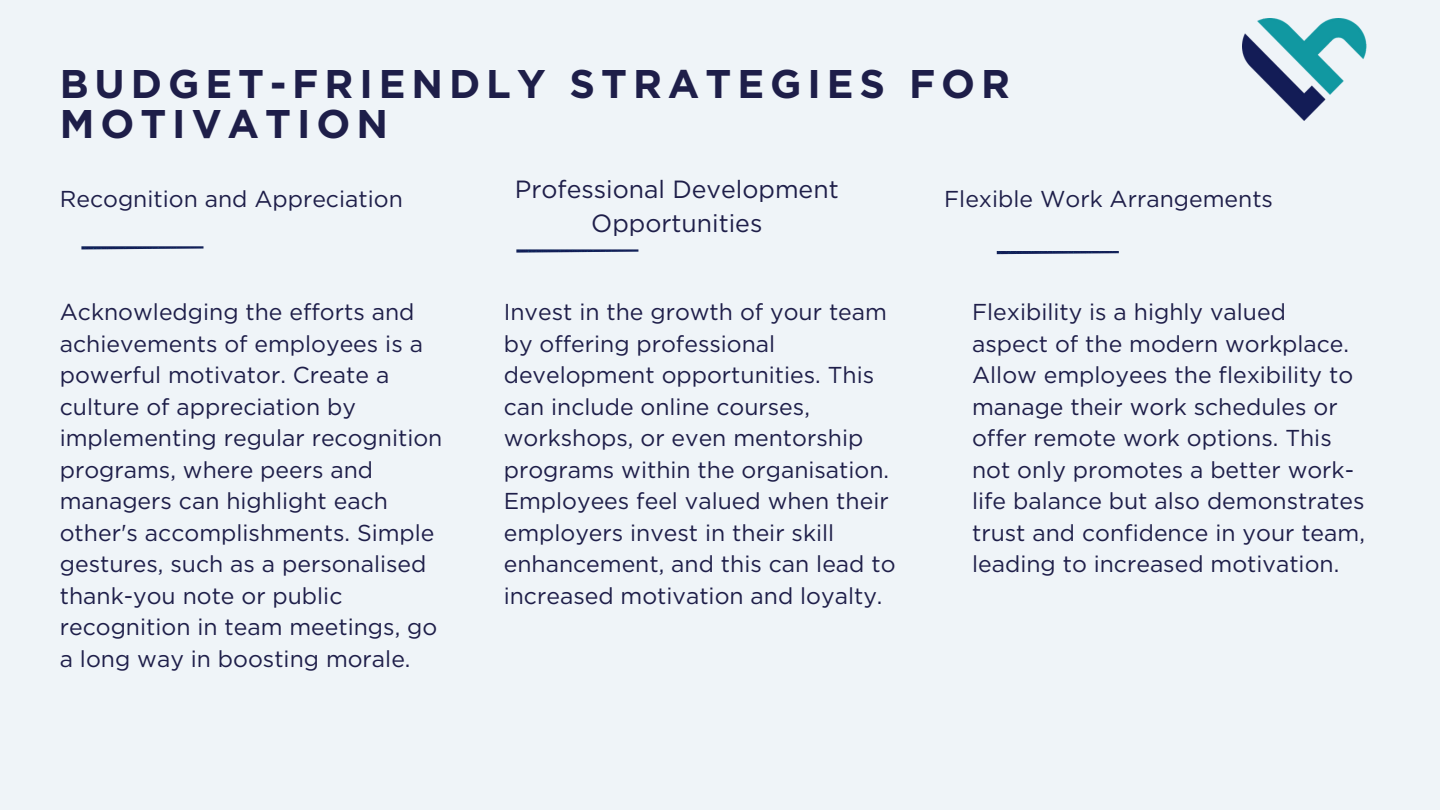
<style>
.page{position:relative;width:1440px;height:810px;background:#eff4f8}
.page>*{position:absolute;margin:0;border:0;box-sizing:border-box;transform-origin:0 0}
.t1{font:700 40px/40.5px "Gotham";letter-spacing:.15em;color:#1e1e49}
.t2{font:24.9px/34.1px "Gotham";color:#1e1e49;text-align:center}
.t3{font:23px/31.5px "Gotham";color:#1e1e49}
</style>
<div class="page">
<svg style="left:81px;top:246px;width:122px;height:3px"></svg>
<svg style="left:516px;top:249px;width:122px;height:3px"></svg>
<svg style="left:997px;top:251px;width:122px;height:3px"></svg>
<img style="left:1242px;top:18px;width:125px;height:102px">
<p class="t1" style="left:60px;top:63px;width:952px">BUDGET-FRIENDLY STRATEGIES FOR<br>MOTIVATION</p>
<p class="t3" style="left:60px;top:183px;width:345px">Recognition and Appreciation</p>
<p class="t2" style="left:515px;top:172px;width:325px">Professional Development<br>Opportunities</p>
<p class="t3" style="left:944px;top:183px;width:330px">Flexible Work Arrangements</p>
<h1 class="t3" style="left:60px;top:296px;width:384px">Acknowledging the efforts and achievements of employees is a powerful motivator. Create a culture of appreciation by implementing regular recognition programs, where peers and managers can highlight each other's accomplishments. Simple gestures, such as a personalised thank-you note or public recognition in team meetings, go a long way in boosting morale.</h1>
<p class="t3" style="left:504px;top:296px;width:393px">Invest in the growth of your team by offering professional development opportunities. This can include online courses, workshops, or even mentorship programs within the organisation.<br>Employees feel valued when their employers invest in their skill enhancement, and this can lead to increased motivation and loyalty.</p>
<p class="t3" style="left:972px;top:296px;width:394px">Flexibility is a highly valued aspect of the modern workplace.<br>Allow employees the flexibility to manage their work schedules or offer remote work options. This not only promotes a better work&shy;life balance but also demonstrates trust and confidence in your team, leading to increased motivation.</p>
</div>
